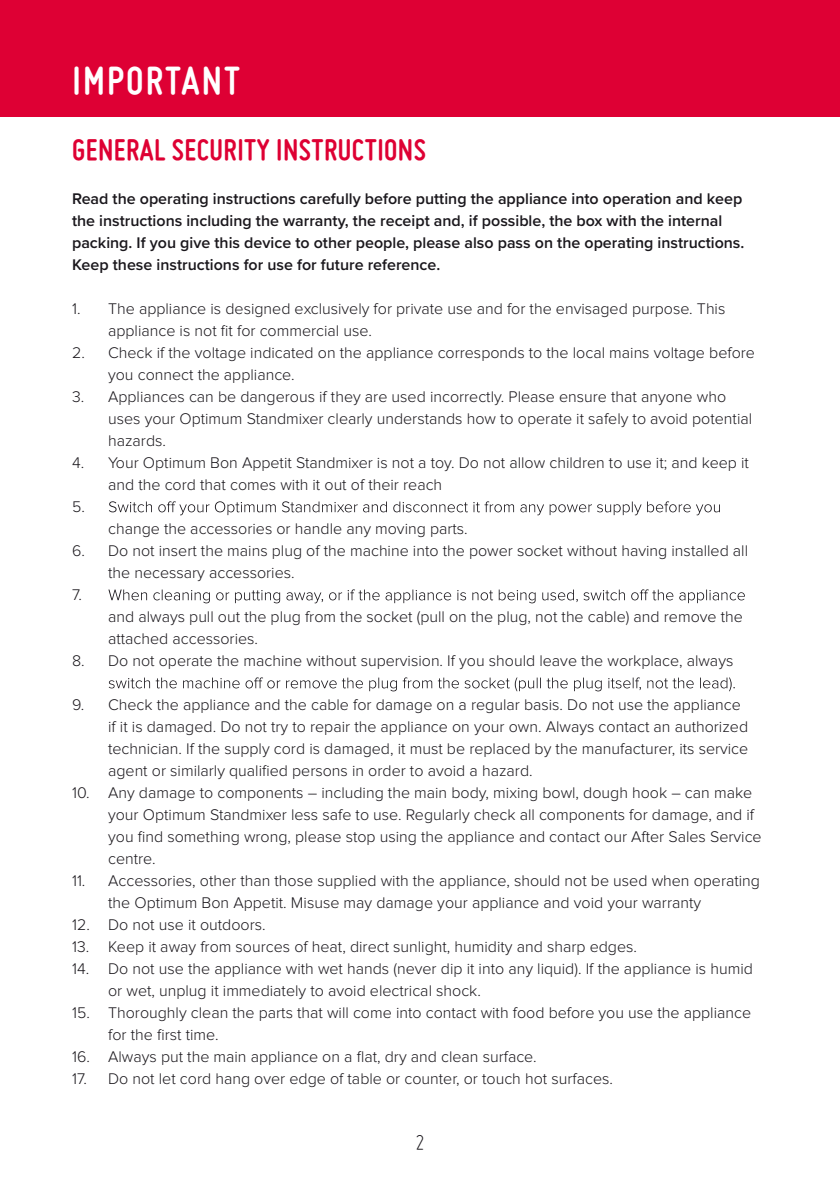
<style>
.page{position:relative;width:840px;height:1191px;background:#fff}
.page>*{position:absolute;margin:0;border:0;box-sizing:border-box;transform-origin:0 0}
.t1{font:700 42px "Miso";letter-spacing:.055em;color:#fff}
.t2{font:700 32px "Miso";letter-spacing:.015em;color:#de0033}
.t3{font:300 24px "Miso";color:#1a171c}
.t4{font:300 16px/22px "Proxima Nova";color:#1a171c}
.t5{font:600 16px/22px "Proxima Nova";color:#1a171c}
</style>
<div class="page">
<div style="left:0;top:0;width:839px;height:116px;background:#de0034"></div>
<svg style="left:109px;top:501px;width:610px;height:14px"></svg>
<svg style="left:108px;top:589px;width:636px;height:14px"></svg>
<svg style="left:109px;top:677px;width:625px;height:14px"></svg>
<h1 class="t1" style="left:72px;top:57px;width:169px">IMPORTANT</h1>
<h2 class="t2" style="left:72px;top:132px;width:355px">GENERAL SECURITY INSTRUCTIONS</h2>
<p class="t5" style="left:72px;top:187px;width:673px">Read the operating instructions carefully before putting the appliance into operation and keep the instructions including the warranty, the receipt and, if possible, the box with the internal packing. If you give this device to other people, please also pass on the operating instructions.<br>Keep these instructions for use for future reference.</p>
<p class="t4" style="left:108px;top:298px;width:618px;text-indent:-36px">1. The appliance is designed exclusively for private use and for the envisaged purpose. This appliance is not fit for commercial use.</p>
<p class="t4" style="left:108px;top:342px;width:648px;text-indent:-36px">2. Check if the voltage indicated on the appliance corresponds to the local mains voltage before you connect the appliance.</p>
<p class="t4" style="left:108px;top:386px;width:645px;text-indent:-36px">3. Appliances can be dangerous if they are used incorrectly. Please ensure that anyone who uses your Optimum Standmixer clearly understands how to operate it safely to avoid potential hazards.</p>
<p class="t4" style="left:72px;top:452px;width:678px">4. Your Optimum Bon Appetit Standmixer is not a toy. Do not allow children to use it; and keep it</p>
<p class="t4" style="left:108px;top:474px;width:335px">and the cord that comes with it out of their reach</p>
<p class="t4" style="left:72px;top:496px;width:14px">5.</p>
<p class="t4" style="left:108px;top:518px;width:361px">change the accessories or handle any moving parts.</p>
<p class="t4" style="left:72px;top:540px;width:677px">6. Do not insert the mains plug of the machine into the power socket without having installed all</p>
<p class="t4" style="left:108px;top:562px;width:188px">the necessary accessories.</p>
<p class="t4" style="left:72px;top:584px;width:11px">7.</p>
<p class="t4" style="left:108px;top:606px;width:636px">and always pull out the plug from the socket (pull on the plug, not the cable) and remove the</p>
<p class="t4" style="left:108px;top:628px;width:151px">attached accessories.</p>
<p class="t4" style="left:72px;top:650px;width:662px">8. Do not operate the machine without supervision. If you should leave the workplace, always</p>
<p class="t4" style="left:108px;top:694px;width:641px;text-indent:-36px">9. Check the appliance and the cable for damage on a regular basis. Do not use the appliance if it is damaged. Do not try to repair the appliance on your own. Always contact an authorized technician. If the supply cord is damaged, it must be replaced by the manufacturer, its service agent or similarly qualified persons in order to avoid a hazard.</p>
<p class="t4" style="left:108px;top:782px;width:654px;text-indent:-36px">10. Any damage to components – including the main body, mixing bowl, dough hook – can make your Optimum Standmixer less safe to use. Regularly check all components for damage, and if you find something wrong, please stop using the appliance and contact our After Sales Service centre.</p>
<p class="t4" style="left:108px;top:870px;width:653px;text-indent:-36px">11. Accessories, other than those supplied with the appliance, should not be used when operating the Optimum Bon Appetit. Misuse may damage your appliance and void your warranty</p>
<p class="t4" style="left:72px;top:914px;width:195px">12. Do not use it outdoors.</p>
<p class="t4" style="left:72px;top:936px;width:566px">13. Keep it away from sources of heat, direct sunlight, humidity and sharp edges.</p>
<p class="t4" style="left:108px;top:958px;width:646px;text-indent:-36px">14. Do not use the appliance with wet hands (never dip it into any liquid). If the appliance is humid or wet, unplug it immediately to avoid electrical shock.</p>
<p class="t4" style="left:108px;top:1002px;width:644px;text-indent:-36px">15. Thoroughly clean the parts that will come into contact with food before you use the appliance for the first time.</p>
<p class="t4" style="left:72px;top:1046px;width:466px">16. Always put the main appliance on a flat, dry and clean surface.</p>
<p class="t4" style="left:72px;top:1068px;width:542px">17. Do not let cord hang over edge of table or counter, or touch hot surfaces.</p>
<h3 class="t3" style="left:415px;top:1129px;width:11px">2</h3>
</div>
